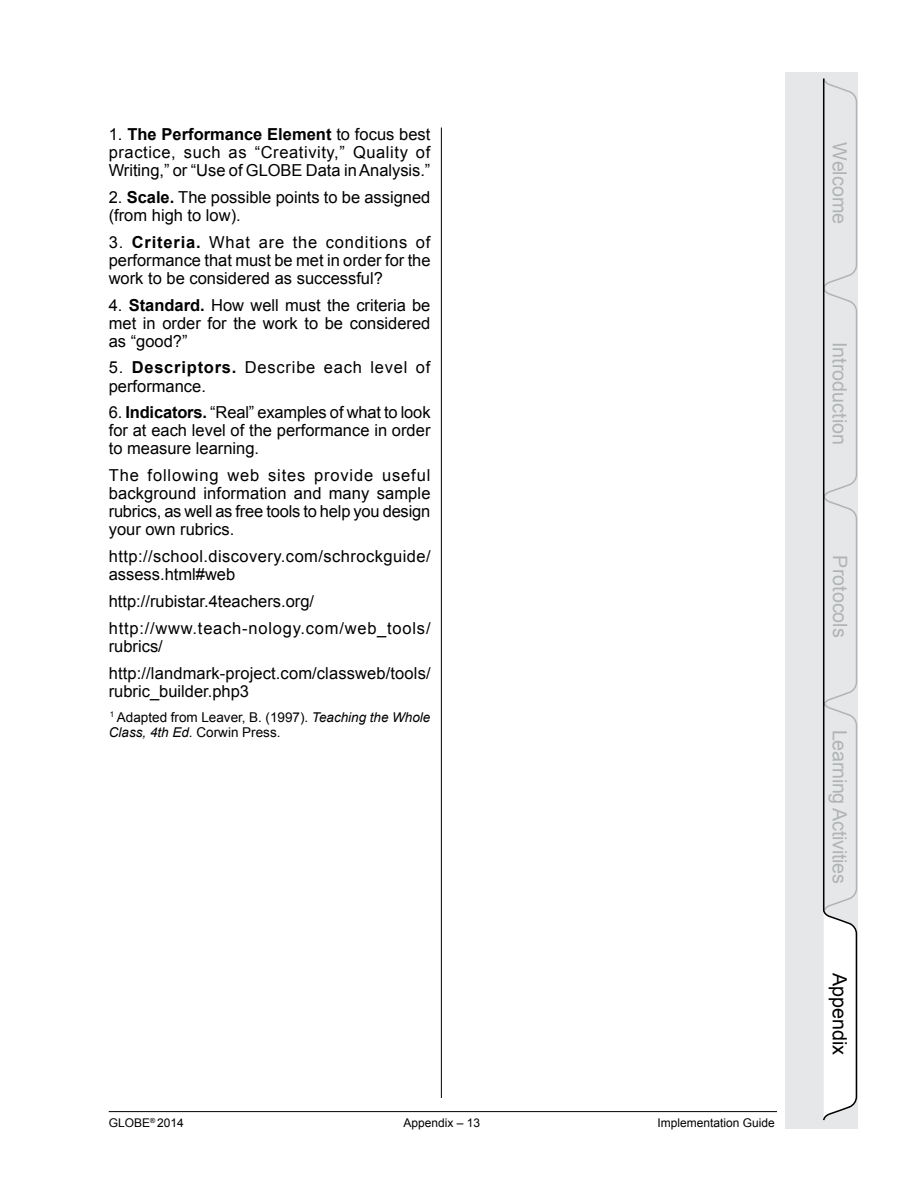
<style>
.page{position:relative;width:918px;height:1188px;background:#fff}
.page>*{position:absolute;margin:0;border:0;box-sizing:border-box;transform-origin:0 0}
.t1{font:19.8px "Arial";color:#b1b4b6}
.t2{font:19.8px "Arial";color:#000}
.t3{font:16.5px/18px "Arial";color:#000;text-align:justify}
.t4{font:16.5px/18px "Arial";letter-spacing:.045em;color:#000}
.t5{font:16.5px/18px "Arial";letter-spacing:.025em;color:#000}
.t6{font:13.5px/15px "Arial";color:#000}
.t7{font:12px "Arial";color:#000}
.s1{font-weight:700}
.s2{font-style:italic}
</style>
<div class="page">
<hr style="left:441px;top:128px;width:1px;height:970px;background:#000">
<hr style="left:109px;top:1111px;width:668px;height:1px;background:#000">
<div style="left:785px;top:72px;width:73px;height:1056px;background:#e6e7e8"></div>
<svg style="left:823px;top:78px;width:35px;height:1043px"></svg>
<p class="t3" style="left:109px;top:125px;width:323px">1. <span class="s1">The Performance Element</span> to focus best practice, such as “Creativity,” Quality of Writing,” or “Use of GLOBE Data in Analysis.”</p>
<p class="t3" style="left:109px;top:188px;width:323px">2. <span class="s1">Scale.</span> The possible points to be assigned (from high to low).</p>
<p class="t3" style="left:109px;top:233px;width:323px">3. <span class="s1">Criteria.</span> What are the conditions of performance that must be met in order for the work to be considered as successful?</p>
<p class="t3" style="left:109px;top:296px;width:323px">4. <span class="s1">Standard.</span> How well must the criteria be met in order for the work to be considered as “good?”</p>
<p class="t4" style="left:109px;top:359px;width:323px">5. <span class="s1">Descriptors.</span> Describe each level of performance.</p>
<p class="t3" style="left:109px;top:404px;width:323px">6. <span class="s1">Indicators.</span> “Real” examples of what to look for at each level of the performance in order to measure learning.</p>
<p class="t3" style="left:109px;top:467px;width:323px">The following web sites provide useful background information and many sample rubrics, as well as free tools to help you design your own rubrics.</p>
<p class="t5" style="left:109px;top:548px;width:323px">http://school.discovery.com/schrockguide/ assess.html#web</p>
<p class="t4" style="left:109px;top:588px;width:323px;line-height:27px">http://rubistar.4teachers.org/ http://www.teach-nology.com/web_tools/</p>
<p class="t3" style="left:109px;top:633px;width:323px;line-height:27px">rubrics/ http://landmark-project.com/classweb/tools/</p>
<p class="t3" style="left:109px;top:683px;width:142px">rubric_builder.php3</p>
<p class="t6" style="left:109px;top:709px;width:323px"><sup>1</sup> Adapted from Leaver, B. (1997). <span class="s2">Teaching the Whole<br>Class, 4th Ed.</span> Corwin Press.</p>
<p class="t7" style="left:109px;top:1115px;width:77px">GLOBE<sup>®</sup> 2014</p>
<p class="t7" style="left:403px;top:1115px;width:78px">Appendix – 13</p>
<p class="t7" style="left:657px;top:1115px;width:119px">Implementation Guide</p>
<p class="t1" style="left:853px;top:142px;width:83px;rotate:90deg">Welcome</p>
<p class="t1" style="left:853px;top:342px;width:105px;rotate:90deg">Introduction</p>
<p class="t1" style="left:853px;top:555px;width:84px;rotate:90deg">Protocols</p>
<p class="t1" style="left:853px;top:730px;width:155px;rotate:90deg">Learning Activities</p>
<p class="t2" style="left:853px;top:973px;width:84px;rotate:90deg">Appendix</p>
</div>
